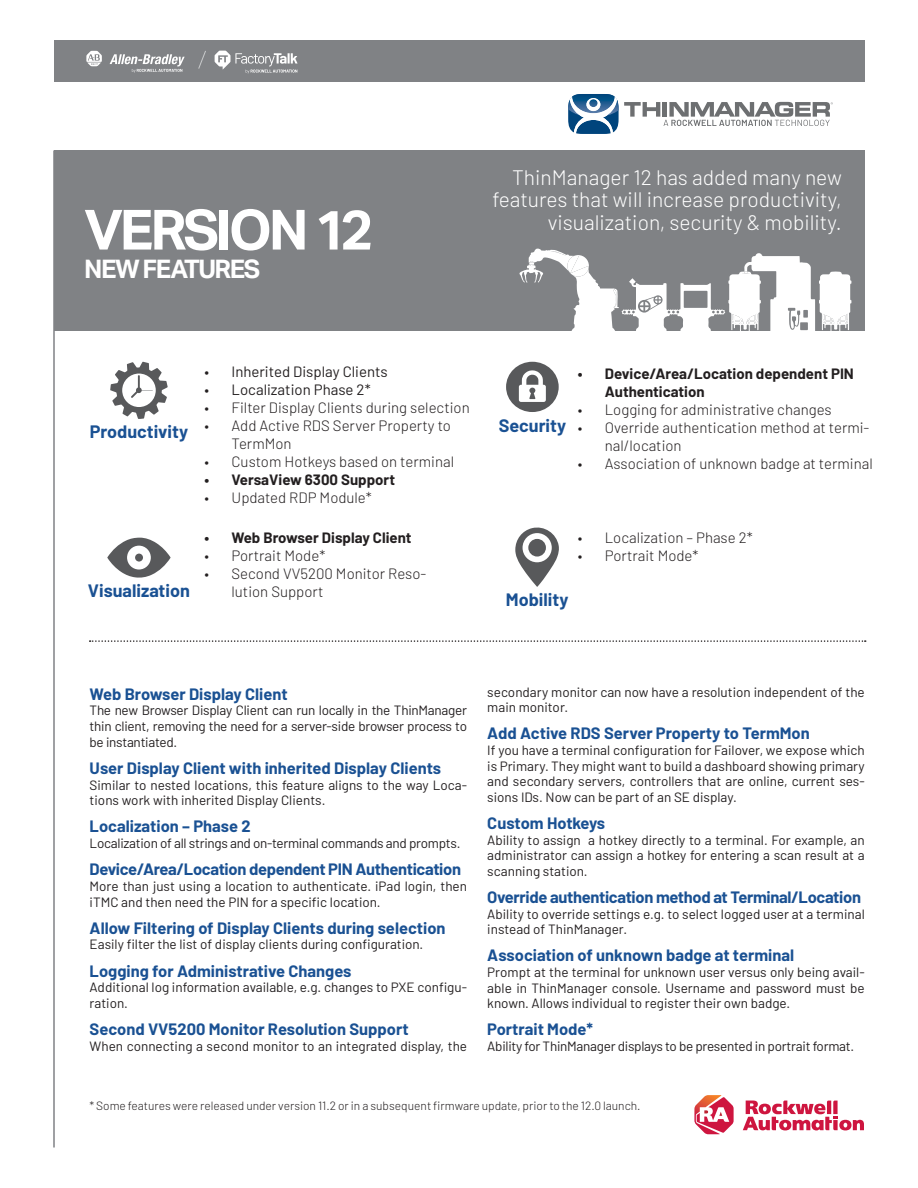
<style>
.page{position:relative;width:918px;height:1188px;background:#fff}
.page>*{position:absolute;margin:0;border:0;box-sizing:border-box;transform-origin:0 0}
.Copy_Cutsheet{font:700 55.5px "Aktiv Grotesk";letter-spacing:-.06em;color:#fff}
.Copy_Cutsheet-2{font:700 25.5px "Aktiv Grotesk";letter-spacing:-.06em;color:#fff}
.Top_Header_Descripti{font:300 21px/22.5px "Barlow";color:#fff;text-align:right}
.Subhead_Small{font:700 18px "Barlow";color:#1a5193}
.Small_List_Subhead{font:700 16.5px "Barlow";color:#1a5193}
.Small_List_Subhead-2{font:700 16.5px "Barlow";letter-spacing:-.02em;color:#1a5193}
.t1{font:300 15px/18px "Barlow";color:#231f20}
.t2{font:700 15px/18px "Barlow";color:#231f20}
.t3{font:15px "Barlow";color:#231f20}
.Small_List{font:13.5px/15.8px "Barlow";color:#231f20}
.Small_List-2{font:13.5px "Barlow";letter-spacing:-.02em;color:#231f20}
.Copy_Cutsheet-3{font:300 12px "Barlow";color:#231f20}
</style>
<div class="page">
<div style="left:55px;top:150px;width:810px;height:181px;background:#808285"></div>
<svg style="left:568px;top:94px;width:265px;height:40px"></svg>
<hr style="left:53px;top:150px;width:2px;height:998px;background:#808285">
<svg style="left:743px;top:1101px;width:121px;height:29px"></svg>
<svg style="left:694px;top:1095px;width:40px;height:39px"></svg>
<svg style="left:519px;top:249px;width:332px;height:82px"></svg>
<div style="left:54px;top:40px;width:811px;height:42px;background:#808285"></div>
<svg style="left:110px;top:362px;width:58px;height:57px"></svg>
<svg style="left:107px;top:538px;width:64px;height:40px"></svg>
<div style="left:135px;top:554px;width:8px;height:8px;background:#58595b;border-radius:50%"></div>
<svg style="left:506px;top:362px;width:53px;height:50px"></svg>
<svg style="left:515px;top:527px;width:44px;height:60px"></svg>
<div style="left:528px;top:539px;width:18px;height:18px;background:#58595b;border-radius:50%"></div>
<svg style="left:90px;top:640px;width:776px;height:2px"></svg>
<p class="Copy_Cutsheet" style="left:84px;top:198px;width:291px">VERSION 12</p>
<p class="Copy_Cutsheet-2" style="left:84px;top:255px;width:178px">NEW FEATURES</p>
<p class="Top_Header_Descripti" style="left:492px;top:165px;width:351px">ThinManager 12 has added many new features that will increase productivity, visualization, security &amp; mobility.</p>
<p class="Subhead_Small" style="left:90px;top:419px;width:100px">Productivity</p>
<p class="Subhead_Small" style="left:88px;top:577px;width:104px">Visualization</p>
<p class="t3" style="left:205px;top:360px;width:185px">• Inherited Display Clients</p>
<p class="t3" style="left:205px;top:378px;width:168px">• Localization Phase 2*</p>
<p class="t1" style="left:205px;top:397px;width:267px">• Filter Display Clients during selection</p>
<p class="t1" style="left:232px;top:415px;width:221px;text-indent:-27px">• Add Active RDS Server Property to<br>TermMon</p>
<p class="t1" style="left:205px;top:451px;width:251px">• Custom Hotkeys based on terminal</p>
<p class="t2" style="left:205px;top:469px;width:192px">• VersaView 6300 Support</p>
<p class="t1" style="left:205px;top:487px;width:169px">• Updated RDP Module*</p>
<p class="t2" style="left:205px;top:527px;width:209px">• Web Browser Display Client</p>
<p class="t1" style="left:205px;top:545px;width:122px">• Portrait Mode*</p>
<p class="t1" style="left:232px;top:563px;width:196px;text-indent:-27px">• Second VV5200 Monitor Reso&shy;lution Support</p>
<p class="Subhead_Small" style="left:499px;top:412px;width:69px">Security</p>
<p class="t2" style="left:605px;top:364px;width:251px;text-indent:-27px">• Device/Area/Location dependent PIN<br>Authentication</p>
<p class="t1" style="left:578px;top:400px;width:255px">• Logging for administrative changes</p>
<p class="t1" style="left:605px;top:418px;width:266px;text-indent:-27px">• Override authentication method at termi&shy;nal/location</p>
<p class="t1" style="left:578px;top:454px;width:296px">• Association of unknown badge at terminal</p>
<p class="t1" style="left:578px;top:527px;width:176px">• Localization – Phase 2*</p>
<p class="t1" style="left:578px;top:545px;width:122px">• Portrait Mode*</p>
<p class="Subhead_Small" style="left:506px;top:587px;width:64px">Mobility</p>
<p class="Small_List_Subhead" style="left:90px;top:681px;width:200px">Web Browser Display Client</p>
<p class="Small_List" style="left:90px;top:702px;width:379px;text-align:justify">The new Browser Display Client can run locally in the ThinManager thin client, removing the need for a server-side browser process to be instantiated.</p>
<p class="Small_List_Subhead" style="left:90px;top:756px;width:353px">User Display Client with inherited Display Clients</p>
<p class="Small_List" style="left:90px;top:776px;width:379px">Similar to nested locations, this feature aligns to the way Loca&shy;tions work with inherited Display Clients.</p>
<p class="Small_List_Subhead" style="left:90px;top:814px;width:163px">Localization – Phase 2</p>
<p class="Small_List-2" style="left:90px;top:834px;width:372px">Localization of all strings and on-terminal commands and prompts.</p>
<p class="Small_List_Subhead-2" style="left:90px;top:857px;width:373px">Device/Area/Location dependent PIN Authentication</p>
<p class="Small_List" style="left:90px;top:877px;width:379px">More than just using a location to authenticate. iPad login, then iTMC and then need the PIN for a specific location.</p>
<p class="Small_List_Subhead" style="left:90px;top:916px;width:357px">Allow Filtering of Display Clients during selection</p>
<p class="Small_List" style="left:90px;top:936px;width:335px">Easily filter the list of display clients during configuration.</p>
<p class="Small_List_Subhead" style="left:90px;top:958px;width:263px">Logging for Administrative Changes</p>
<p class="Small_List" style="left:90px;top:979px;width:379px">Additional log information available, e.g. changes to PXE configu&shy;ration.</p>
<p class="Small_List_Subhead" style="left:90px;top:1017px;width:321px">Second VV5200 Monitor Resolution Support</p>
<p class="Small_List" style="left:90px;top:1037px;width:379px">When connecting a second monitor to an integrated display, the</p>
<p class="Small_List" style="left:487px;top:683px;width:379px">secondary monitor can now have a resolution independent of the main monitor.</p>
<p class="Small_List_Subhead" style="left:487px;top:721px;width:324px">Add Active RDS Server Property to TermMon</p>
<p class="Small_List" style="left:487px;top:741px;width:379px;text-align:justify">If you have a terminal configuration for Failover, we expose which is Primary. They might want to build a dashboard showing primary and secondary servers, controllers that are online, current ses&shy;sions IDs. Now can be part of an SE display.</p>
<p class="Small_List_Subhead" style="left:487px;top:811px;width:119px">Custom Hotkeys</p>
<p class="Small_List" style="left:487px;top:831px;width:379px;text-align:justify">Ability to assign a hotkey directly to a terminal. For example, an administrator can assign a hotkey for entering a scan result at a scanning station.</p>
<p class="Small_List_Subhead-2" style="left:487px;top:885px;width:375px">Override authentication method at Terminal/Location</p>
<p class="Small_List" style="left:487px;top:905px;width:379px">Ability to override settings e.g. to select logged user at a terminal instead of ThinManager.</p>
<p class="Small_List_Subhead" style="left:487px;top:943px;width:308px">Association of unknown badge at terminal</p>
<p class="Small_List" style="left:487px;top:963px;width:379px;text-align:justify">Prompt at the terminal for unknown user versus only being avail&shy;able in ThinManager console. Username and password must be known. Allows individual to register their own badge.</p>
<p class="Small_List_Subhead" style="left:487px;top:1017px;width:107px">Portrait Mode*</p>
<p class="Small_List-2" style="left:487px;top:1036px;width:368px">Ability for ThinManager displays to be presented in portrait format.</p>
<p class="Copy_Cutsheet-3" style="left:90px;top:1097px;width:552px">* Some features were released under version 11.2 or in a subsequent firmware update, prior to the 12.0 launch.</p>
</div>
